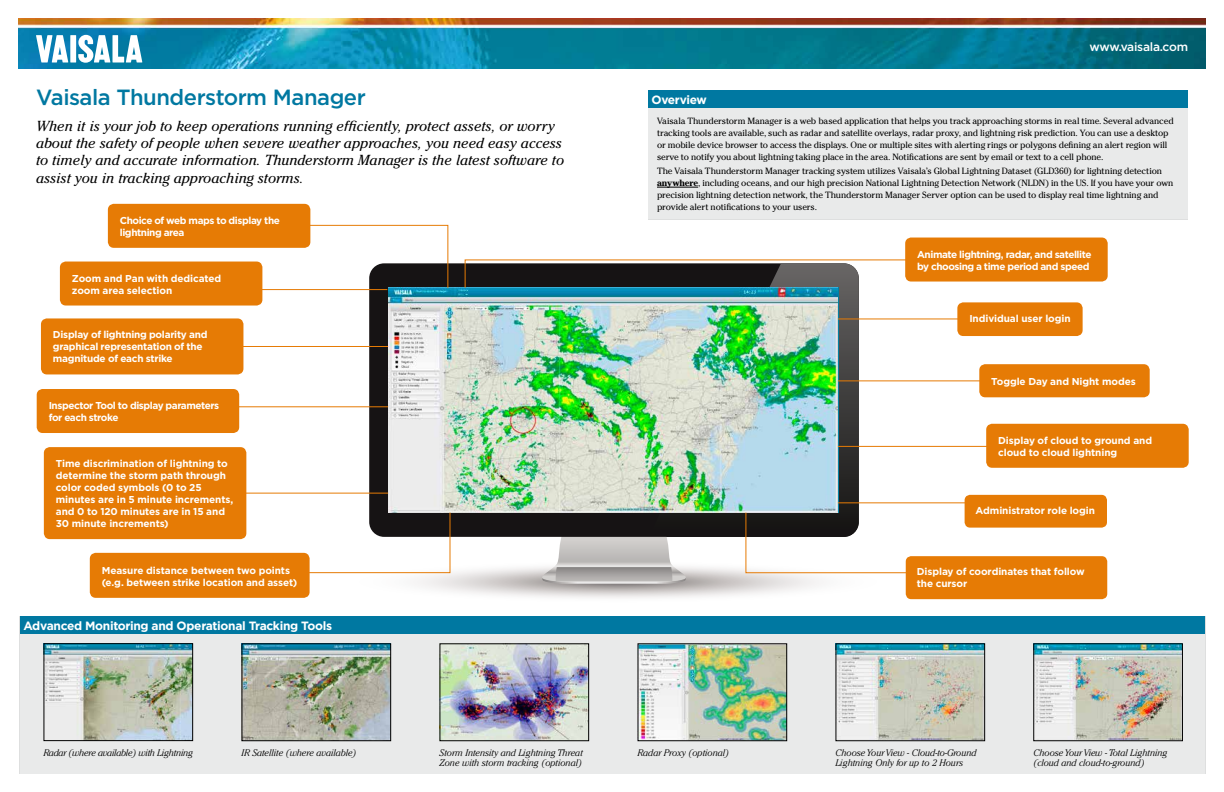
<style>
.page{position:relative;width:1224px;height:792px;background:#fff}
.page>*{position:absolute;margin:0;border:0;box-sizing:border-box;transform-origin:0 0}
.t1{font:500 22px "Gotham";letter-spacing:-.02em;color:#0078a1}
.t2{font:italic 14.5px/17.4px "Cheltenham Std";color:#000}
.t3{font:700 12px "Gotham";letter-spacing:-.025em;color:#fff}
.t4{font:500 12px "Gotham";letter-spacing:-.02em;color:#fff}
.t5{font:700 10px/12px "Gotham";letter-spacing:-.015em;color:#fff}
.t6{font:700 10px/12px "Gotham";letter-spacing:-.045em;color:#fff}
.t7{font:italic 300 9.5px/10.5px "Cheltenham Std";color:#000}
.t8{font:italic 300 9.5px "Cheltenham Std";letter-spacing:-.02em;color:#000}
.t9{font:9px/12px "Cheltenham Std";letter-spacing:-.015em;color:#000}
.s1{font-weight:700}
</style>
<div class="page">
<div style="left:20px;top:616px;width:1184px;height:19px;background:#0078a1"></div>
<div style="left:20px;top:635px;width:1184px;height:139px;background:#e9eaea"></div>
<div style="left:369px;top:263px;width:490px;height:274px;background:#161314;border-radius:15px"></div>
<svg style="left:838px;top:289px;width:21px;height:223px;background:#3b3f40"></svg>
<img style="left:388px;top:288px;width:450px;height:224px">
<svg style="left:310px;top:224px;width:139px;height:65px"></svg>
<img style="left:18px;top:18px;width:1188px;height:51px">
<svg style="left:36px;top:35px;width:32px;height:28px"></svg>
<div style="left:70px;top:35px;width:6px;height:28px;background:#fff"></div>
<svg style="left:78px;top:35px;width:64px;height:28px"></svg>
<div style="left:109px;top:205px;width:200px;height:41px;background:#e67b05;border-radius:4px"></div>
<div style="left:108px;top:204px;width:202px;height:44px;border:3px solid #e67b05;border-radius:4px"></div>
<img style="left:46px;top:645px;width:145px;height:94px">
<div style="left:44px;top:643px;width:149px;height:98px;border:1px solid #000"></div>
<img style="left:244px;top:645px;width:145px;height:94px">
<div style="left:242px;top:643px;width:149px;height:98px;border:1px solid #000"></div>
<img style="left:442px;top:645px;width:145px;height:94px">
<div style="left:440px;top:643px;width:149px;height:98px;border:1px solid #000"></div>
<img style="left:640px;top:645px;width:145px;height:94px">
<div style="left:638px;top:643px;width:149px;height:98px;border:1px solid #000"></div>
<img style="left:838px;top:645px;width:145px;height:94px">
<div style="left:836px;top:643px;width:149px;height:98px;border:1px solid #000"></div>
<img style="left:1035px;top:645px;width:146px;height:94px">
<div style="left:1033px;top:643px;width:150px;height:98px;border:1px solid #000"></div>
<div style="left:61px;top:263px;width:200px;height:41px;background:#e67b05;border-radius:4px"></div>
<div style="left:60px;top:262px;width:202px;height:44px;border:3px solid #e67b05;border-radius:4px"></div>
<div style="left:42px;top:320px;width:200px;height:53px;background:#e67b05;border-radius:4px"></div>
<div style="left:41px;top:318px;width:202px;height:56px;border:3px solid #e67b05;border-radius:4px"></div>
<div style="left:45px;top:449px;width:200px;height:89px;background:#e67b05;border-radius:4px"></div>
<div style="left:44px;top:447px;width:202px;height:92px;border:3px solid #e67b05;border-radius:4px"></div>
<div style="left:981px;top:366px;width:167px;height:30px;background:#e67b05;border-radius:4px"></div>
<div style="left:979px;top:364px;width:171px;height:33px;border:3px solid #e67b05;border-radius:4px"></div>
<hr style="left:261px;top:289px;width:126px;height:1px;background:#e67b05">
<hr style="left:240px;top:346px;width:148px;height:1px;background:#e67b05">
<hr style="left:236px;top:493px;width:152px;height:1px;background:#e67b05">
<div style="left:988px;top:425px;width:199px;height:41px;background:#e67b05;border-radius:4px"></div>
<div style="left:986px;top:424px;width:203px;height:44px;border:3px solid #e67b05;border-radius:4px"></div>
<hr style="left:838px;top:446px;width:156px;height:1px;background:#e67b05">
<hr style="left:838px;top:380px;width:143px;height:1px;background:#e67b05">
<div style="left:966px;top:496px;width:140px;height:31px;background:#e67b05;border-radius:4px"></div>
<div style="left:965px;top:495px;width:142px;height:33px;border:2px solid #e67b05;border-radius:4px"></div>
<hr style="left:838px;top:502px;width:147px;height:1px;background:#e67b05">
<div style="left:959px;top:304px;width:122px;height:31px;background:#e67b05;border-radius:4px"></div>
<div style="left:957px;top:302px;width:126px;height:34px;border:3px solid #e67b05;border-radius:4px"></div>
<hr style="left:838px;top:318px;width:120px;height:1px;background:#e67b05">
<div style="left:648px;top:90px;width:540px;height:19px;background:#0078a1"></div>
<div style="left:648px;top:109px;width:540px;height:110px;background:#e9eaea"></div>
<hr style="left:657px;top:187px;width:41px;height:1px;background:#000">
<svg style="left:279px;top:512px;width:686px;height:88px"></svg>
<div style="left:91px;top:554px;width:217px;height:42px;background:#e67b05;border-radius:4px"></div>
<div style="left:90px;top:553px;width:220px;height:45px;border:3px solid #e67b05;border-radius:4px"></div>
<div style="left:907px;top:239px;width:199px;height:41px;background:#e67b05;border-radius:4px"></div>
<div style="left:905px;top:238px;width:203px;height:44px;border:3px solid #e67b05;border-radius:4px"></div>
<div style="left:38px;top:391px;width:200px;height:41px;background:#e67b05;border-radius:4px"></div>
<div style="left:37px;top:389px;width:202px;height:44px;border:3px solid #e67b05;border-radius:4px"></div>
<hr style="left:237px;top:406px;width:151px;height:1px;background:#e67b05">
<div style="left:907px;top:557px;width:199px;height:41px;background:#e67b05;border-radius:4px"></div>
<div style="left:906px;top:556px;width:201px;height:43px;border:2px solid #e67b05;border-radius:4px"></div>
<svg style="left:464px;top:259px;width:454px;height:30px"></svg>
<h1 class="t1" style="left:36px;top:83px;width:331px">Vaisala Thunderstorm Manager</h1>
<p class="t2" style="left:36px;top:117px;width:530px">When it is your job to keep operations running efficiently, protect assets, or worry about the safety of people when severe weather approaches, you need easy access to timely and accurate information. Thunderstorm Manager is the latest software to assist you in tracking approaching storms.</p>
<p class="t6" style="left:120px;top:214px;width:162px">Choice of web maps to display the lightning area</p>
<p class="t5" style="left:72px;top:272px;width:151px">Zoom and Pan with dedicated zoom area selection</p>
<p class="t5" style="left:53px;top:329px;width:156px">Display of lightning polarity and graphical representation of the magnitude of each strike</p>
<p class="t6" style="left:49px;top:399px;width:172px">Inspector Tool to display parameters for each stroke</p>
<p class="t5" style="left:56px;top:458px;width:179px">Time discrimination of lightning to determine the storm path through color coded symbols (0 to 25 minutes are in 5 minute increments, and 0 to 120 minutes are in 15 and<br>30 minute increments)</p>
<p class="t5" style="left:102px;top:564px;width:197px">Measure distance between two points (e.g. between strike location and asset)</p>
<h3 class="t3" style="left:23px;top:618px;width:310px">Advanced Monitoring and Operational Tracking Tools</h3>
<h3 class="t4" style="left:1090px;top:39px;width:100px">www.vaisala.com</h3>
<h3 class="t3" style="left:652px;top:92px;width:57px">Overview</h3>
<p class="t9" style="left:657px;top:115px;width:518px">Vaisala Thunderstorm Manager is a web based application that helps you track approaching storms in real time. Several advanced tracking tools are available, such as radar and satellite overlays, radar proxy, and lightning risk prediction. You can use a desktop or mobile device browser to access the displays. One or multiple sites with alerting rings or polygons defining an alert region will serve to notify you about lightning taking place in the area. Notifications are sent by email or text to a cell phone.</p>
<p class="t9" style="left:657px;top:165px;width:518px">The Vaisala Thunderstorm Manager tracking system utilizes Vaisala’s Global Lightning Dataset (GLD360) for lightning detection <span class="s1">anywhere</span>, including oceans, and our high precision National Lightning Detection Network (NLDN) in the US. If you have your own precision lightning detection network, the Thunderstorm Manager Server option can be used to display real time lightning and provide alert notifications to your users.</p>
<p class="t6" style="left:917px;top:248px;width:176px">Animate lightning, radar, and satellite by choosing a time period and speed</p>
<p class="t5" style="left:969px;top:313px;width:103px">Individual user login</p>
<p class="t5" style="left:991px;top:376px;width:146px">Toggle Day and Night modes</p>
<p class="t5" style="left:998px;top:434px;width:155px">Display of cloud to ground and cloud to cloud lightning</p>
<p class="t5" style="left:976px;top:504px;width:121px">Administrator role login</p>
<p class="t5" style="left:917px;top:566px;width:170px">Display of coordinates that follow the cursor</p>
<p class="t8" style="left:43px;top:747px;width:151px">Radar (where available) with Lightning</p>
<p class="t7" style="left:242px;top:747px;width:116px">IR Satellite (where available)</p>
<p class="t7" style="left:440px;top:747px;width:145px">Storm Intensity and Lightning Threat<br>Zone with storm tracking (optional)</p>
<p class="t7" style="left:638px;top:747px;width:93px">Radar Proxy (optional)</p>
<p class="t7" style="left:836px;top:747px;width:143px">Choose Your View - Cloud-to-Ground<br>Lightning Only for up to 2 Hours</p>
<p class="t7" style="left:1033px;top:747px;width:136px">Choose Your View - Total Lightning (cloud and cloud-to-ground)</p>
</div>
